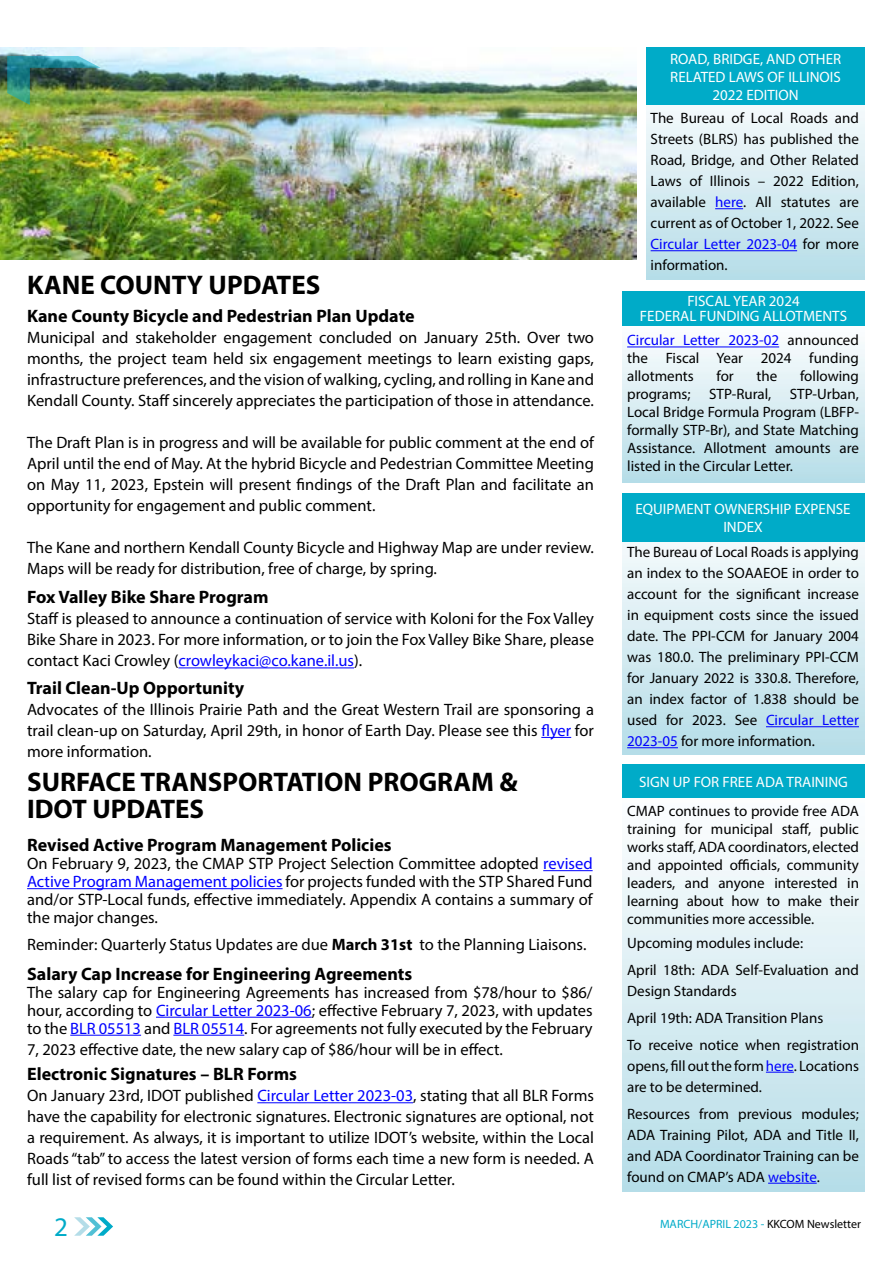
<style>
.page{position:relative;width:893px;height:1263px;background:#fff}
.page>*{position:absolute;margin:0;border:0;box-sizing:border-box;transform-origin:0 0}
.t1{font:700 27px/27px "Myriad Pro";color:#000}
.t2{font:27px "Myriad Pro";color:#00abc8}
.t3{font:700 18px "Myriad Pro";color:#000}
.t4{font:16.5px/21px "Myriad Pro";color:#000;text-align:justify}
.t5{font:15px/21px "Myriad Pro";color:#000;text-align:justify}
.t6{font:15px/18px "Myriad Pro";color:#fff;text-align:center}
.t7{font:12px "Myriad Pro";color:#00abc8}
.s1{color:#00f}
.s2{font-weight:700}
.s3{color:#000}
</style>
<div class="page">
<svg style="left:74px;top:1217px;width:39px;height:19px"></svg>
<div style="left:622px;top:798px;width:243px;height:394px;background:linear-gradient(to bottom,#fefeff,#b6dde8)"></div>
<hr style="left:543px;top:870px;width:50px;height:1px;background:#00f">
<hr style="left:27px;top:888px;width:256px;height:1px;background:#00f">
<div style="left:622px;top:325px;width:243px;height:157px;background:linear-gradient(to bottom,#fefeff,#b6dde7)"></div>
<div style="left:622px;top:291px;width:243px;height:34px;background:#00abc8"></div>
<hr style="left:627px;top:347px;width:152px;height:1px;background:#00f">
<div style="left:622px;top:764px;width:243px;height:34px;background:#00abc8"></div>
<hr style="left:257px;top:1102px;width:156px;height:1px;background:#00f">
<img style="left:0;top:48px;width:636px;height:211px">
<hr style="left:178px;top:667px;width:176px;height:1px;background:#00f">
<img style="left:7px;top:56px;width:94px;height:49px">
<svg style="left:646px;top:105px;width:219px;height:174px;background:#d5ebf1"></svg>
<svg style="left:715px;top:208px;width:28px;height:1px"></svg>
<hr style="left:651px;top:250px;width:146px;height:1px;background:#00f">
<svg style="left:766px;top:1072px;width:28px;height:1px"></svg>
<hr style="left:768px;top:1183px;width:49px;height:1px;background:#00f">
<div style="left:646px;top:48px;width:219px;height:57px;background:#00abc8"></div>
<hr style="left:541px;top:737px;width:30px;height:1px;background:#00f">
<svg style="left:622px;top:509px;width:243px;height:245px;background:#d5ebf1"></svg>
<div style="left:622px;top:493px;width:242px;height:49px;background:#00abc8"></div>
<hr style="left:766px;top:726px;width:93px;height:1px;background:#00f">
<hr style="left:627px;top:747px;width:51px;height:1px;background:#00f">
<hr style="left:156px;top:1017px;width:156px;height:1px;background:#00f">
<hr style="left:70px;top:1035px;width:71px;height:1px;background:#00f">
<hr style="left:173px;top:1035px;width:71px;height:1px;background:#00f">
<h1 class="t1" style="left:27px;top:270px;width:295px">KANE COUNTY UPDATES</h1>
<p class="t3" style="left:27px;top:304px;width:389px">Kane County Bicycle and Pedestrian Plan Update</p>
<p class="t4" style="left:27px;top:326px;width:568px">Municipal and stakeholder engagement concluded on January 25th. Over two months, the project team held six engagement meetings to learn existing gaps, infrastructure preferences, and the vision of walking, cycling, and rolling in Kane and Kendall County. Staff sincerely appreciates the participation of those in attendance.</p>
<p class="t4" style="left:27px;top:431px;width:568px">The Draft Plan is in progress and will be available for public comment at the end of April until the end of May. At the hybrid Bicycle and Pedestrian Committee Meeting on May 11, 2023, Epstein will present findings of the Draft Plan and facilitate an opportunity for engagement and public comment.</p>
<p class="t4" style="left:27px;top:536px;width:568px">The Kane and northern Kendall County Bicycle and Highway Map are under review.<br>Maps will be ready for distribution, free of charge, by spring.</p>
<p class="t3" style="left:27px;top:585px;width:243px">Fox Valley Bike Share Program</p>
<p class="t4" style="left:27px;top:608px;width:568px">Staff is pleased to announce a continuation of service with Koloni for the Fox Valley Bike Share in 2023. For more information, or to join the Fox Valley Bike Share, please contact Kaci Crowley (<span class="s1">crowleykaci@co.kane.il.us</span>).</p>
<p class="t3" style="left:27px;top:676px;width:219px">Trail Clean-Up Opportunity</p>
<p class="t4" style="left:27px;top:698px;width:568px">Advocates of the Illinois Prairie Path and the Great Western Trail are sponsoring a trail clean-up on Saturday, April 29th, in honor of Earth Day. Please see this <span class="s1">flyer</span> for more information.</p>
<h1 class="t1" style="left:27px;top:767px;width:492px">SURFACE TRANSPORTATION PROGRAM &amp;<br>IDOT UPDATES</h1>
<p class="t3" style="left:27px;top:833px;width:366px">Revised Active Program Management Policies</p>
<p class="t4" style="left:27px;top:854px;width:567px;line-height:18px">On February 9, 2023, the CMAP STP Project Selection Committee adopted <span class="s1">revised Active Program Management policies</span> for projects funded with the STP Shared Fund and/or STP-Local funds, effective immediately. Appendix A contains a summary of the major changes.</p>
<p class="t4" style="left:27px;top:934px;width:561px">Reminder: Quarterly Status Updates are due <span class="s2">March 31st</span> to the Planning Liaisons.</p>
<p class="t3" style="left:27px;top:962px;width:387px">Salary Cap Increase for Engineering Agreements</p>
<p class="t4" style="left:27px;top:983px;width:567px;line-height:18px">The salary cap for Engineering Agreements has increased from $78/hour to $86/ hour, according to <span class="s1">Circular Letter 2023-06</span>; effective February 7, 2023, with updates to the <span class="s1">BLR 05513</span> and <span class="s1">BLR 05514</span>. For agreements not fully executed by the February</p>
<p class="t4" style="left:27px;top:1038px;width:477px">7, 2023 effective date, the new salary cap of $86/hour will be in effect.</p>
<p class="t3" style="left:27px;top:1062px;width:271px">Electronic Signatures – BLR Forms</p>
<p class="t4" style="left:27px;top:1085px;width:568px">On January 23rd, IDOT published <span class="s1">Circular Letter 2023-03</span>, stating that all BLR Forms have the capability for electronic signatures. Electronic signatures are optional, not a requirement. As always, it is important to utilize IDOT’s website, within the Local Roads “tab” to access the latest version of forms each time a new form is needed. A full list of revised forms can be found within the Circular Letter.</p>
<h1 class="t2" style="left:54px;top:1210px;width:15px">2</h1>
<p class="t6" style="left:670px;top:50px;width:173px">ROAD, BRIDGE, AND OTHER<br>RELATED LAWS OF ILLINOIS<br>2022 EDITION</p>
<p class="t5" style="left:651px;top:107px;width:210px">The Bureau of Local Roads and Streets (BLRS) has published the Road, Bridge, and Other Related Laws of Illinois – 2022 Edition, available <span class="s1">here</span>. All statutes are current as of October 1, 2022. See <span class="s1">Circular Letter 2023-04</span> for more information.</p>
<p class="t6" style="left:640px;top:293px;width:209px;line-height:15px">FISCAL YEAR 2024<br>FEDERAL FUNDING ALLOTMENTS</p>
<p class="t5" style="left:627px;top:331px;width:233px;line-height:18px"><span class="s1">Circular Letter 2023-02</span> announced the Fiscal Year 2024 funding allotments</p>
<p class="t5" style="left:627px;top:367px;width:233px;line-height:18px;text-indent:173px">following programs; STP-Rural, STP-Urban, Local Bridge Formula Program (LBFP&shy;formally STP-Br), and State Matching Assistance. Allotment amounts are listed in the Circular Letter.</p>
<p class="t5" style="left:717px;top:366px;width:19px">for</p>
<p class="t5" style="left:757px;top:366px;width:22px">the</p>
<p class="t6" style="left:635px;top:500px;width:217px">EQUIPMENT OWNERSHIP EXPENSE<br>INDEX</p>
<p class="t5" style="left:627px;top:541px;width:233px">The Bureau of Local Roads is applying an index to the SOAAEOE in order to account for the significant increase in equipment costs since the issued date. The PPI-CCM for January 2004 was 180.0. The preliminary PPI-CCM for January 2022 is 330.8. Therefore, an index factor of 1.838 should be used for 2023. See <span class="s1">Circular Letter 2023-05</span> for more information.</p>
<p class="t6" style="left:639px;top:773px;width:210px">SIGN UP FOR FREE ADA TRAINING</p>
<p class="t5" style="left:627px;top:801px;width:233px;line-height:18px">CMAP continues to provide free ADA training for municipal staff, public works staff, ADA coordinators, elected and appointed officials, community leaders, and anyone interested in learning about how to make their communities more accessible.</p>
<p class="t5" style="left:627px;top:929px;width:233px;line-height:27px">Upcoming modules include:<br>April 18th: ADA Self-Evaluation and</p>
<p class="t5" style="left:627px;top:977px;width:233px;line-height:27px;text-align:left">Design Standards<br>April 19th: ADA Transition Plans<br>To receive notice when registration</p>
<p class="t5" style="left:627px;top:1055px;width:233px">opens, fill out the form <span class="s1">here</span>. Locations are to be determined.</p>
<p class="t5" style="left:627px;top:1103px;width:233px">Resources from previous modules; ADA Training Pilot, ADA and Title II, and ADA Coordinator Training can be found on CMAP’s ADA <span class="s1">website</span>.</p>
<p class="t7" style="left:660px;top:1217px;width:202px">MARCH/APRIL 2023 - <span class="s3">KKCOM Newsletter</span></p>
</div>
